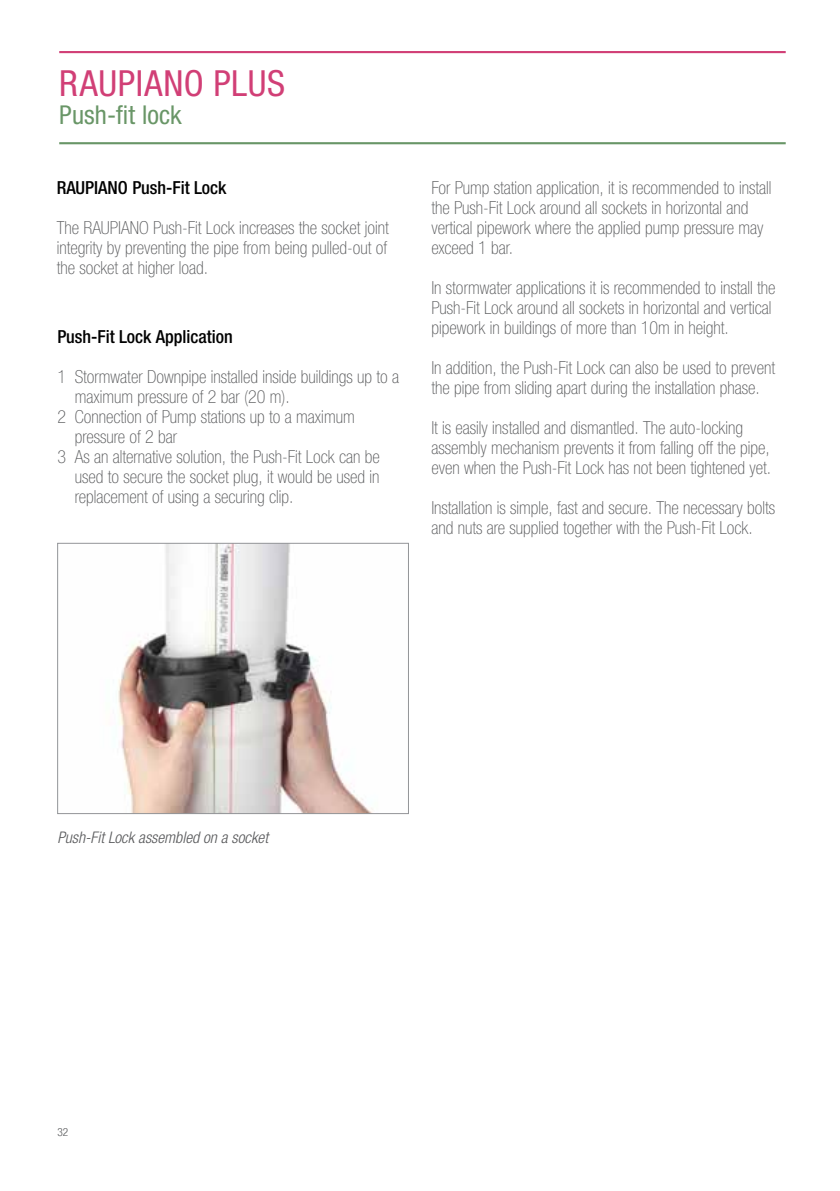
<style>
.page{position:relative;width:840px;height:1191px;background:#fff}
.page>*{position:absolute;margin:0;border:0;box-sizing:border-box;transform-origin:0 0}
.t1{font:condensed 36px "Helvetica Neue LTW1 G";letter-spacing:.015em;color:#d13f76}
.t2{font:condensed 26px "Helvetica Neue LTW1 G";letter-spacing:.005em;color:#699667}
.t3{font:100 condensed 18px/20px "Helvetica Neue LTW1 G";color:#58595b}
.t4{font:500 condensed 18px "Helvetica Neue LTW1 G";color:#000}
.t5{font:italic 300 condensed 16px "Helvetica Neue LTW1 G";color:#58595b}
.t6{font:300 condensed 11.4px "Helvetica Neue LT";color:#58595b}
</style>
<div class="page">
<img style="left:118px;top:545px;width:255px;height:267px">
<div style="left:57px;top:543px;width:351px;height:271px;border:1px solid #939598"></div>
<hr style="left:59px;top:51px;width:726px;height:2px;background:#d13f76">
<hr style="left:59px;top:142px;width:726px;height:2px;background:#699667">
<h1 class="t1" style="left:59px;top:62px;width:227px">RAUPIANO PLUS</h1>
<h2 class="t2" style="left:59px;top:100px;width:124px">Push-fit lock</h2>
<p class="t4" style="left:57px;top:177px;width:171px">RAUPIANO Push-Fit Lock</p>
<p class="t3" style="left:57px;top:218px;width:333px;text-align:justify">The RAUPIANO Push-Fit Lock increases the socket joint integrity by preventing the pipe from being pulled-out of the socket at higher load.</p>
<p class="t4" style="left:57px;top:325px;width:177px">Push-Fit Lock Application</p>
<p class="t3" style="left:57px;top:367px;width:343px">1 Stormwater Downpipe installed inside buildings up to a</p>
<p class="t3" style="left:75px;top:387px;width:216px">maximum pressure of 2 bar (20 m).</p>
<p class="t3" style="left:57px;top:407px;width:298px">2 Connection of Pump stations up to a maximum</p>
<p class="t3" style="left:75px;top:427px;width:104px">pressure of 2 bar</p>
<p class="t3" style="left:57px;top:447px;width:323px">3 As an alternative solution, the Push-Fit Lock can be</p>
<p class="t3" style="left:75px;top:467px;width:306px">used to secure the socket plug, it would be used in</p>
<p class="t3" style="left:75px;top:487px;width:220px">replacement of using a securing clip.</p>
<p class="t3" style="left:431px;top:178px;width:341px">For Pump station application, it is recommended to install the Push-Fit Lock around all sockets in horizontal and vertical pipework where the applied pump pressure may exceed 1 bar.</p>
<p class="t3" style="left:431px;top:278px;width:345px">In stormwater applications it is recommended to install the<br>Push-Fit Lock around all sockets in horizontal and vertical pipework in buildings of more than 10m in height.</p>
<p class="t3" style="left:431px;top:358px;width:345px">In addition, the Push-Fit Lock can also be used to prevent the pipe from sliding apart during the installation phase.</p>
<p class="t3" style="left:431px;top:418px;width:341px">It is easily installed and dismantled. The auto-locking assembly mechanism prevents it from falling off the pipe, even when the Push-Fit Lock has not been tightened yet.</p>
<p class="t3" style="left:431px;top:498px;width:345px">Installation is simple, fast and secure. The necessary bolts and nuts are supplied together with the Push-Fit Lock.</p>
<p class="t5" style="left:57px;top:828px;width:212px">Push-Fit Lock assembled on a socket</p>
<p class="t6" style="left:57px;top:1125px;width:12px">32</p>
</div>
